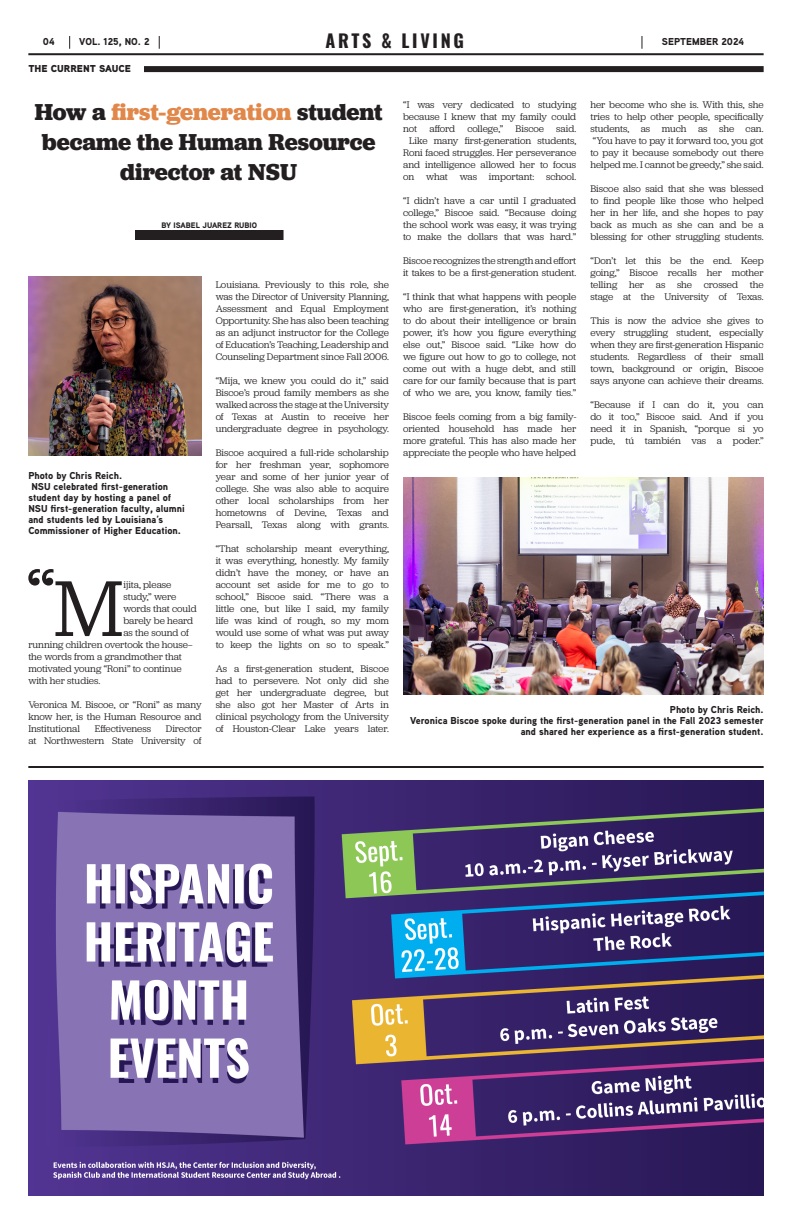
<style>
.page{position:relative;width:792px;height:1224px;background:#fff}
.page>*{position:absolute;margin:0;border:0;box-sizing:border-box;transform-origin:0 0}
.Drop_cap_body{font:82.3px "Jubilat";color:#231f20}
.Header_32pt{font:700 24px/30px "Jubilat";color:#231f20;text-align:center}
.Category{font:18px "Oswald";letter-spacing:.15em;color:#231f20}
.Body{font:10px/12px "Jubilat";letter-spacing:-.005em;color:#231f20;text-align:justify}
.Photo_text_right{font:900 10px/11px "Aaux Next";color:#231f20}
.Drop_cap_body-2{font:10px "Jubilat";letter-spacing:-.005em;color:#231f20}
.Category-2{font:900 10px "Aaux Next";color:#231f20}
.Story_by{font:900 8px "Aaux Next";color:#231f20}
.s1{color:#e18749}
</style>
<div class="page">
<hr style="left:28px;top:53px;width:736px;height:2px;background:#231f20">
<svg style="left:69px;top:36px;width:1px;height:13px"></svg>
<svg style="left:159px;top:36px;width:1px;height:13px"></svg>
<svg style="left:641px;top:36px;width:1px;height:13px"></svg>
<div style="left:144px;top:66px;width:620px;height:6px;background:#231f20"></div>
<div style="left:135px;top:230px;width:149px;height:10px;background:#231f20"></div>
<img style="left:403px;top:478px;width:361px;height:217px">
<img style="left:28px;top:276px;width:174px;height:180px">
<hr style="left:28px;top:766px;width:736px;height:2px;background:#231f20">
<img style="left:28px;top:780px;width:736px;height:416px">
<p class="Category" style="left:325px;top:25px;width:140px">ARTS &amp; LIVING</p>
<p class="Photo_text_right" style="left:43px;top:36px;width:13px">04</p>
<p class="Photo_text_right" style="left:79px;top:36px;width:72px">VOL. 125, NO. 2</p>
<p class="Photo_text_right" style="left:662px;top:36px;width:84px">SEPTEMBER 2024</p>
<p class="Category-2" style="left:28px;top:61px;width:104px">THE CURRENT SAUCE</p>
<p class="Header_32pt" style="left:35px;top:96px;width:349px">How a <span class="s1">first-generation</span> student became the Human Resource director at NSU</p>
<p class="Story_by" style="left:161px;top:219px;width:97px">BY ISABEL JUAREZ RUBIO</p>
<p class="Photo_text_right" style="left:28px;top:470px;width:95px">Photo by Chris Reich.</p>
<p class="Photo_text_right" style="left:28px;top:481px;width:158px;text-indent:3px">NSU celebrated first-generation student day by hosting a panel of NSU first-generation faculty, alumni and students led by Louisiana’s Commissioner of Higher Education.</p>
<p class="Drop_cap_body" style="left:27px;top:545px;width:30px">“</p>
<p class="Drop_cap_body" style="left:54px;top:557px;width:71px">M</p>
<p class="Drop_cap_body-2" style="left:123px;top:578px;width:49px">ijita, please</p>
<p class="Drop_cap_body-2" style="left:123px;top:590px;width:54px">study,” were</p>
<p class="Drop_cap_body-2" style="left:123px;top:602px;width:75px">words that could</p>
<p class="Drop_cap_body-2" style="left:123px;top:614px;width:71px">barely be heard</p>
<p class="Drop_cap_body-2" style="left:123px;top:626px;width:67px">as the sound of</p>
<p class="Drop_cap_body-2" style="left:28px;top:638px;width:166px">running children overtook the house—</p>
<p class="Drop_cap_body-2" style="left:28px;top:650px;width:155px">the words from a grandmother that</p>
<p class="Drop_cap_body-2" style="left:28px;top:662px;width:155px">motivated young “Roni” to continue</p>
<p class="Drop_cap_body-2" style="left:28px;top:674px;width:73px">with her studies.</p>
<p class="Body" style="left:28px;top:698px;width:175px">Veronica M. Biscoe, or “Roni” as many know her, is the Human Resource and Institutional</p>
<p class="Body" style="left:95px;top:722px;width:58px">Effectiveness</p>
<p class="Body" style="left:28px;top:722px;width:175px;text-align:right">Director<br>at Northwestern State University of</p>
<p class="Body" style="left:216px;top:278px;width:175px">Louisiana. Previously to this role, she was the Director of University Planning, Assessment and Equal Employment Opportunity. She has also been teaching as an adjunct instructor for the College of Education’s Teaching, Leadership and Counseling Department since Fall 2006.</p>
<p class="Body" style="left:216px;top:374px;width:175px">“Mija, we knew you could do it,” said Biscoe’s proud family members as she walked across the stage at the University of Texas at Austin to receive her undergraduate degree in psychology.</p>
<p class="Body" style="left:216px;top:446px;width:175px">Biscoe acquired a full-ride scholarship for her freshman year, sophomore year and some of her junior year of college. She was also able to acquire other local scholarships from her hometowns of Devine, Texas and Pearsall, Texas along with grants.</p>
<p class="Body" style="left:216px;top:542px;width:175px">“That scholarship meant everything, it was everything, honestly. My family didn’t have the money, or have an account set aside for me to go to school,” Biscoe said. “There was a little one, but like I said, my family life was kind of rough, so my mom would use some of what was put away to keep the lights on so to speak.”</p>
<p class="Body" style="left:216px;top:662px;width:175px">As a first-generation student, Biscoe had to persevere. Not only did she get her undergraduate degree, but she also got her Master of Arts in clinical psychology from the University of Houston-Clear Lake years later.</p>
<p class="Body" style="left:403px;top:98px;width:175px">“I was very dedicated to studying because I knew that my family could not afford college,” Biscoe said.</p>
<p class="Body" style="left:403px;top:134px;width:175px;text-indent:6px">Like many first-generation students, Roni faced struggles. Her perseverance and intelligence allowed her to focus on what was important: school.</p>
<p class="Body" style="left:403px;top:194px;width:175px">“I didn’t have a car until I graduated college,” Biscoe said. “Because doing the school work was easy, it was trying to make the dollars that was hard.”</p>
<p class="Body" style="left:403px;top:254px;width:175px">Biscoe recognizes the strength and effort it takes to be a first-generation student.</p>
<p class="Body" style="left:403px;top:290px;width:175px">“I think that what happens with people who are first-generation, it’s nothing to do about their intelligence or brain power, it’s how you figure everything else out,” Biscoe said. “Like how do we figure out how to go to college, not come out with a huge debt, and still care for our family because that is part of who we are, you know, family ties.”</p>
<p class="Body" style="left:403px;top:410px;width:175px">Biscoe feels coming from a big family&shy;oriented household has made her more grateful. This has also made her appreciate the people who have helped</p>
<p class="Body" style="left:590px;top:98px;width:175px">her become who she is. With this, she tries to help other people, specifically students, as much as she can.</p>
<p class="Body" style="left:590px;top:134px;width:175px">“You have to pay it forward too, you got to pay it because somebody out there helped me. I cannot be greedy,” she said.</p>
<p class="Body" style="left:590px;top:182px;width:175px">Biscoe also said that she was blessed to find people like those who helped her in her life, and she hopes to pay back as much as she can and be a blessing for other struggling students.</p>
<p class="Body" style="left:590px;top:254px;width:175px">“Don’t let this be the end. Keep going,” Biscoe recalls her mother telling her as she crossed the stage at the University of Texas.</p>
<p class="Body" style="left:590px;top:314px;width:175px">This is now the advice she gives to every struggling student, especially when they are first-generation Hispanic students. Regardless of their small town, background or origin, Biscoe says anyone can achieve their dreams.</p>
<p class="Body" style="left:590px;top:398px;width:175px">“Because if I can do it, you can do it too,” Biscoe said. And if you need it in Spanish, “porque si yo pude, tú también vas a poder.”</p>
<p class="Photo_text_right" style="left:670px;top:704px;width:95px">Photo by Chris Reich.</p>
<p class="Photo_text_right" style="left:410px;top:715px;width:355px;text-align:right">Veronica Biscoe spoke during the first-generation panel in the Fall 2023 semester and shared her experience as a first-generation student.</p>
</div>
